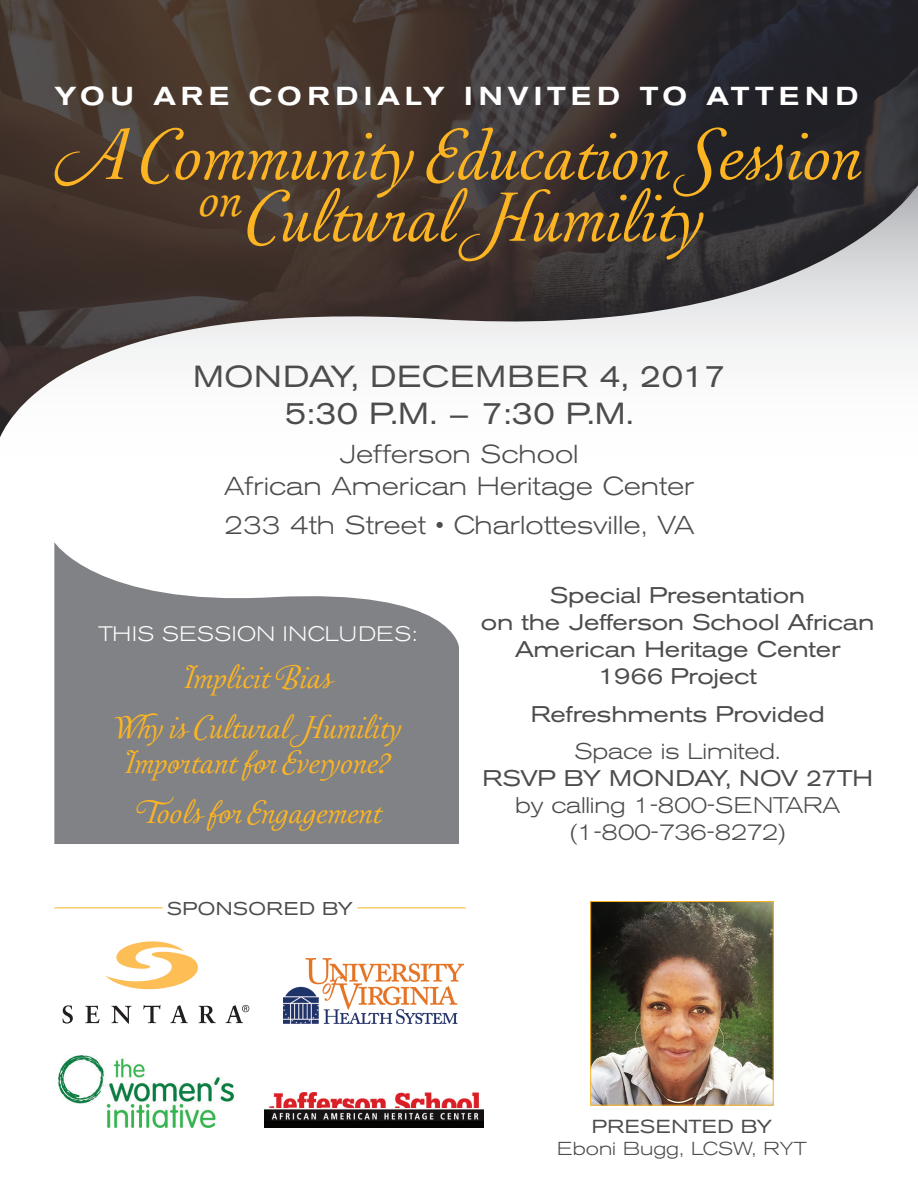
<style>
.page{position:relative;width:918px;height:1188px;background:#fff}
.page>*{position:absolute;margin:0;border:0;box-sizing:border-box;transform-origin:0 0}
.t1{font:italic 66px/61.8px "Australis Pro Swash";color:#fcb423;text-align:center}
.t2{font:expanded 30.3px/36.3px "Akzidenz Grotesk BE";letter-spacing:.02em;color:#4b4c4d;text-align:center}
.t3{font:italic 29.85px/50.4px "Australis Pro Swash";color:#fcb423;text-align:center}
.t4{font:300 expanded 25.8px/32.1px "Akzidenz Grotesk BE";color:#4b4c4d;text-align:center}
.t5{font:500 expanded 25.8px "Akzidenz Grotesk BE";letter-spacing:.19em;color:#fff}
.t6{font:expanded 22.5px/27px "Akzidenz Grotesk BE";letter-spacing:-.01em;color:#4b4c4d;text-align:center}
.t7{font:300 expanded 22.5px/27px "Akzidenz Grotesk BE";letter-spacing:-.01em;color:#4b4c4d;text-align:center}
.t8{font:300 expanded 20.85px "Akzidenz Grotesk BE";letter-spacing:.02em;color:#fff}
.t9{font:expanded 18.75px "Akzidenz Grotesk BE";letter-spacing:.02em;color:#4b4c4d}
.t10{font:300 expanded 18.6px "Akzidenz Grotesk BE";color:#4b4c4d}
.t11{font:expanded 18.45px "Akzidenz Grotesk BE";letter-spacing:.02em;color:#4b4c4d}
</style>
<div class="page">
<svg style="left:54px;top:542px;width:405px;height:302px;fill:#808285"></svg>
<svg style="left:0;top:0;width:918px;height:185px;background:#3c3330"></svg>
<svg style="left:0;top:185px;width:918px;height:252px"></svg>
<img style="left:592px;top:903px;width:180px;height:201px">
<div style="left:590px;top:901px;width:184px;height:205px;border:1px solid #fcb423"></div>
<hr style="left:357px;top:907px;width:109px;height:1px;background:#fcb423">
<hr style="left:54px;top:907px;width:109px;height:1px;background:#fcb423">
<img style="left:58px;top:1055px;width:176px;height:72px">
<svg style="left:62px;top:1005px;width:11px;height:19px"></svg>
<svg style="left:85px;top:1006px;width:15px;height:17px"></svg>
<svg style="left:112px;top:1006px;width:20px;height:18px"></svg>
<svg style="left:143px;top:1005px;width:18px;height:18px"></svg>
<svg style="left:170px;top:1005px;width:18px;height:18px"></svg>
<svg style="left:199px;top:1006px;width:17px;height:17px"></svg>
<svg style="left:226px;top:1005px;width:23px;height:18px"></svg>
<svg style="left:105px;top:941px;width:93px;height:49px"></svg>
<img style="left:264px;top:1092px;width:219px;height:35px">
<img style="left:284px;top:959px;width:179px;height:65px">
<p class="t5" style="left:54px;top:81px;width:806px">YOU ARE CORDIALY INVITED TO ATTEND</p>
<h1 class="t1" style="left:55px;top:126px;width:808px">A Community Education Session <sup>on</sup>Cultural Humility</h1>
<h2 class="t2" style="left:193px;top:359px;width:534px">MONDAY, DECEMBER 4, 2017<br>5:30 P.M. – 7:30 P.M.</h2>
<p class="t4" style="left:224px;top:438px;width:472px">Jefferson School<br>African American Heritage Center</p>
<p class="t4" style="left:224px;top:509px;width:472px">233 4th Street • Charlottesville, VA</p>
<p class="t8" style="left:98px;top:622px;width:321px">THIS SESSION INCLUDES:</p>
<h3 class="t3" style="left:115px;top:653px;width:288px">Implicit Bias<br>Why is Cultural Humility</h3>
<h3 class="t3" style="left:124px;top:738px;width:269px">Important for Everyone?<br>Tools for Engagement</h3>
<p class="t11" style="left:167px;top:898px;width:187px">SPONSORED BY</p>
<p class="t6" style="left:481px;top:582px;width:395px">Special Presentation<br>on the Jefferson School African<br>American Heritage Center<br>1966 Project</p>
<p class="t6" style="left:531px;top:700px;width:296px">Refreshments Provided</p>
<p class="t7" style="left:575px;top:738px;width:208px">Space is Limited.</p>
<p class="t6" style="left:482px;top:765px;width:392px">RSVP BY MONDAY, NOV 27TH</p>
<p class="t7" style="left:515px;top:792px;width:327px">by calling 1-800-SENTARA (1-800-736-8272)</p>
<p class="t9" style="left:592px;top:1116px;width:182px">PRESENTED BY</p>
<p class="t10" style="left:557px;top:1138px;width:251px">Eboni Bugg, LCSW, RYT</p>
</div>
